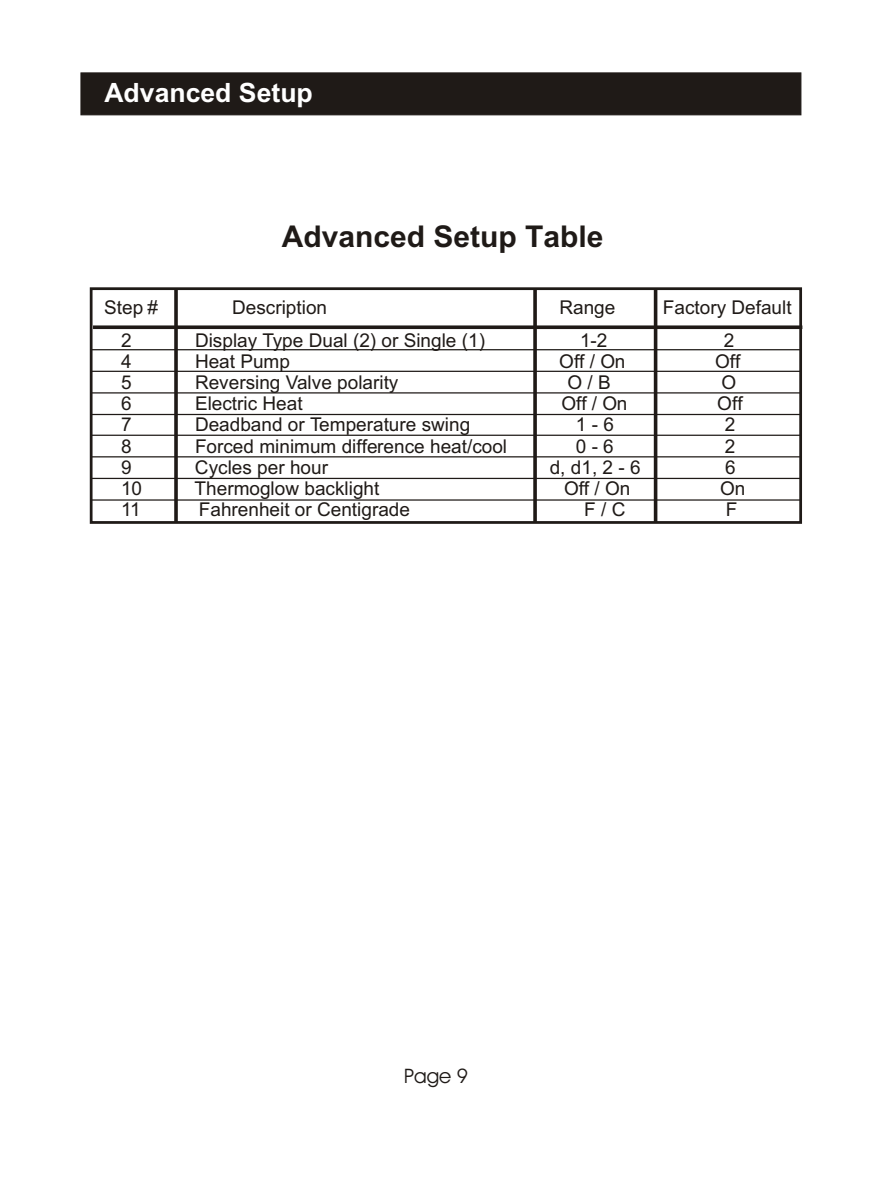
<style>
.page{position:relative;width:870px;height:1180px;background:#fff}
.page>*{position:absolute;margin:0;border:0;box-sizing:border-box;transform-origin:0 0}
.t1{font:700 30px "Arial";color:#1f1a17}
.t2{font:700 26.5px "Arial";color:#fff}
.t3{font:20px "Avant Garde Bk BT";color:#1f1a17}
.t4{font:19px/21.2px "Arial";color:#1f1a17}
</style>
<div class="page">
<div style="left:81px;top:73px;width:720px;height:42px;background:#1f1a17"></div>
<div style="left:90px;top:287px;width:712px;height:237px;border:3px solid #1f1a17"></div>
<svg style="left:93px;top:325px;width:709px;height:4px;background:#383331"></svg>
<hr style="left:90px;top:349px;width:710px;height:1px;background:#1f1a17">
<hr style="left:90px;top:371px;width:710px;height:1px;background:#1f1a17">
<hr style="left:90px;top:392px;width:710px;height:1px;background:#1f1a17">
<hr style="left:90px;top:414px;width:710px;height:1px;background:#1f1a17">
<hr style="left:90px;top:434px;width:710px;height:2px;background:#1f1a17">
<hr style="left:90px;top:456px;width:710px;height:1px;background:#1f1a17">
<hr style="left:90px;top:478px;width:710px;height:1px;background:#1f1a17">
<hr style="left:90px;top:499px;width:710px;height:1px;background:#1f1a17">
<svg style="left:174px;top:288px;width:4px;height:234px"></svg>
<svg style="left:533px;top:288px;width:4px;height:235px"></svg>
<hr style="left:654px;top:288px;width:3px;height:234px;background:#1f1a17">
<h2 class="t2" style="left:104px;top:82px;width:210px">Advanced Setup</h2>
<h1 class="t1" style="left:282px;top:225px;width:323px">Advanced Setup Table</h1>
<p class="t4" style="left:104px;top:298px;width:56px">Step #</p>
<p class="t4" style="left:232px;top:298px;width:97px">Description</p>
<p class="t4" style="left:559px;top:298px;width:57px">Range</p>
<p class="t4" style="left:663px;top:298px;width:130px">Factory Default</p>
<p class="t4" style="left:121px;top:331px;width:12px">2</p>
<p class="t4" style="left:195px;top:331px;width:292px">Display Type Dual (2) or Single (1)</p>
<p class="t4" style="left:580px;top:331px;width:29px">1-2</p>
<p class="t4" style="left:724px;top:331px;width:12px">2</p>
<p class="t4" style="left:121px;top:352px;width:12px">4</p>
<p class="t4" style="left:195px;top:352px;width:97px">Heat Pump</p>
<p class="t4" style="left:559px;top:352px;width:68px">Off / On</p>
<p class="t4" style="left:715px;top:352px;width:27px">Off</p>
<p class="t4" style="left:121px;top:373px;width:12px">5</p>
<p class="t4" style="left:195px;top:373px;width:205px">Reversing Valve polarity</p>
<p class="t4" style="left:567px;top:373px;width:45px">O / B</p>
<p class="t4" style="left:722px;top:373px;width:16px">O</p>
<p class="t4" style="left:121px;top:395px;width:12px">6</p>
<p class="t4" style="left:195px;top:395px;width:109px">Electric Heat</p>
<p class="t4" style="left:561px;top:395px;width:68px">Off / On</p>
<p class="t4" style="left:717px;top:395px;width:27px">Off</p>
<p class="t4" style="left:121px;top:416px;width:12px">7</p>
<p class="t4" style="left:195px;top:416px;width:277px">Deadband or Temperature swing</p>
<p class="t4" style="left:576px;top:416px;width:40px">1 - 6</p>
<p class="t4" style="left:725px;top:416px;width:12px">2</p>
<p class="t4" style="left:121px;top:437px;width:12px">8</p>
<p class="t4" style="left:195px;top:437px;width:314px">Forced minimum difference heat/cool</p>
<p class="t4" style="left:576px;top:437px;width:40px">0 - 6</p>
<p class="t4" style="left:725px;top:437px;width:12px">2</p>
<p class="t4" style="left:121px;top:458px;width:12px">9</p>
<p class="t4" style="left:195px;top:458px;width:135px">Cycles per hour</p>
<p class="t4" style="left:550px;top:458px;width:92px">d, d1, 2 - 6</p>
<p class="t4" style="left:725px;top:458px;width:12px">6</p>
<p class="t4" style="left:121px;top:479px;width:23px">10<br>11</p>
<p class="t4" style="left:195px;top:479px;width:186px">Thermoglow backlight</p>
<p class="t4" style="left:564px;top:479px;width:68px">Off / On</p>
<p class="t4" style="left:720px;top:479px;width:27px">On</p>
<p class="t4" style="left:199px;top:501px;width:213px">Fahrenheit or Centigrade</p>
<p class="t4" style="left:584px;top:501px;width:43px">F / C</p>
<p class="t4" style="left:726px;top:501px;width:13px">F</p>
<p class="t3" style="left:404px;top:1068px;width:66px">Page 9</p>
</div>
